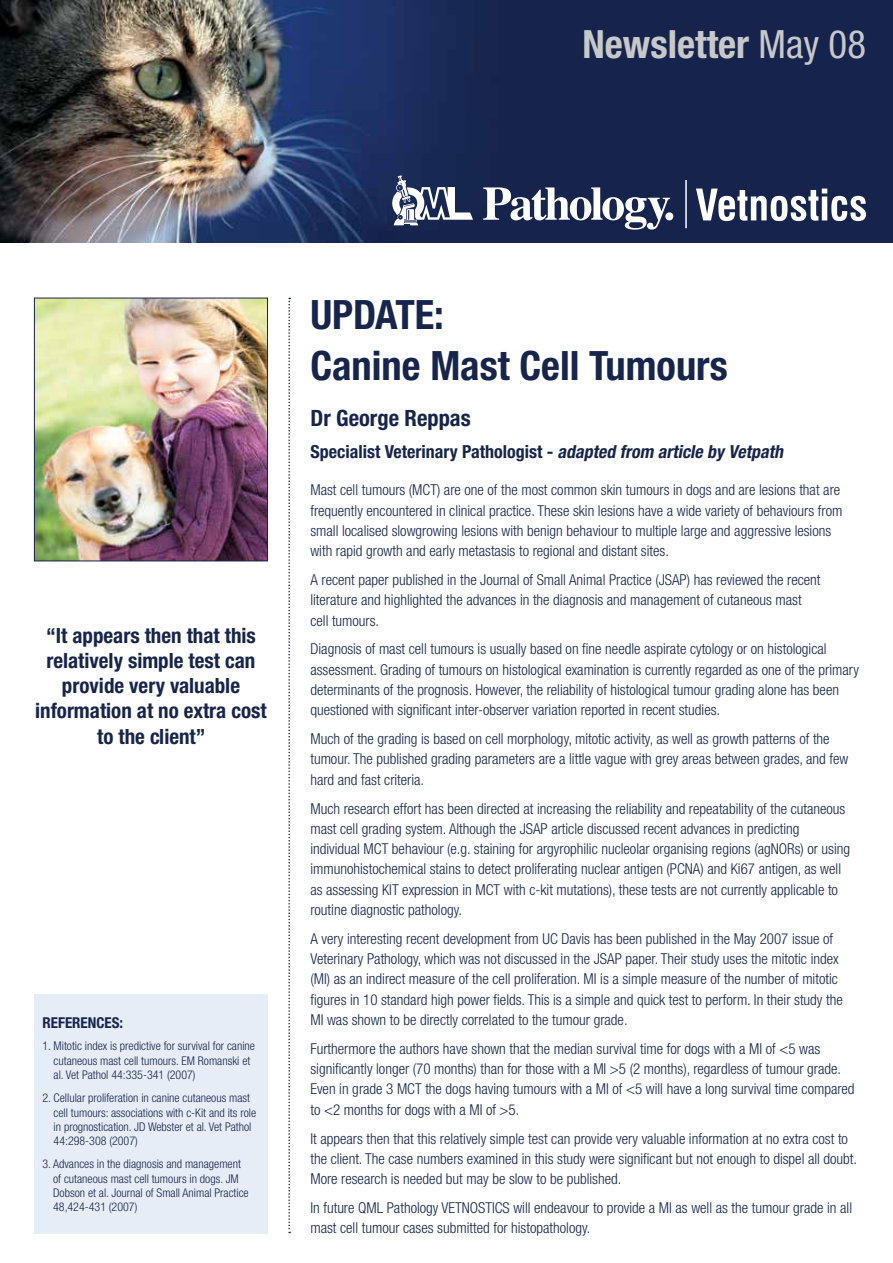
<style>
.page{position:relative;width:893px;height:1263px;background:#fff}
.page>*{position:absolute;margin:0;border:0;box-sizing:border-box;transform-origin:0 0}
.t1{font:700 condensed 40.5px/50.8px "Helvetica Neue";color:#17244b}
.t2{font:700 condensed 39px "Helvetica Neue";color:#c7c8ca}
.t3{font:700 condensed 22.5px "Helvetica Neue";color:#17244b}
.t4{font:700 condensed 21px/25.2px "Helvetica Neue";color:#17244b;text-align:center}
.t5{font:700 condensed 18px "Helvetica Neue";color:#17244b}
.t6{font:300 condensed 15px/20.2px "Helvetica Neue";color:#17244b}
.t7{font:700 condensed 15px "Helvetica Neue";color:#17244b}
.t8{font:300 condensed 12px/14.4px "Helvetica Neue";color:#17244b}
.s1{font-weight:400}
.s2{font-style:italic}
</style>
<div class="page">
<svg style="left:288px;top:298px;width:2px;height:935px"></svg>
<img style="left:0;top:0;width:893px;height:242px">
<div style="left:34px;top:994px;width:234px;height:239px;background:#e6edf6"></div>
<img style="left:36px;top:300px;width:230px;height:259px">
<div style="left:34px;top:298px;width:234px;height:263px;border:1px solid #17244b"></div>
<svg style="left:696px;top:189px;width:170px;height:32px"></svg>
<svg style="left:483px;top:187px;width:190px;height:43px"></svg>
<svg style="left:392px;top:175px;width:81px;height:50px"></svg>
<hr style="left:685px;top:180px;width:2px;height:48px;background:#fff">
<h2 class="t2" style="left:582px;top:20px;width:285px">Newsletter <span class="s1">May 08</span></h2>
<h3 class="t4" style="left:35px;top:622px;width:233px">“It appears then that this relatively simple test can provide very valuable information at no extra cost to the client”</h3>
<p class="t7" style="left:43px;top:1013px;width:82px">REFERENCES:</p>
<p class="t8" style="left:54px;top:1039px;width:203px;text-indent:-11px">1. Mitotic index is predictive for survival for canine cutaneous mast cell tumours. EM Romanski et al. Vet Pathol 44:335-341 (2007)</p>
<p class="t8" style="left:54px;top:1090px;width:204px;text-indent:-11px">2. Cellular proliferation in canine cutaneous mast cell tumours: associations with c-Kit and its role in prognostication. JD Webster et al. Vet Pathol 44:298-308 (2007)</p>
<p class="t8" style="left:53px;top:1157px;width:197px;text-indent:-11px">3. Advances in the diagnosis and management of cutaneous mast cell tumours in dogs. JM Dobson et al. Journal of Small Animal Practice 48,424-431 (2007)</p>
<h1 class="t1" style="left:310px;top:289px;width:419px">UPDATE:<br>Canine Mast Cell Tumours</h1>
<h3 class="t3" style="left:310px;top:405px;width:162px">Dr George Reppas</h3>
<p class="t5" style="left:310px;top:441px;width:478px">Specialist Veterinary Pathologist - <span class="s2">adapted from article by Vetpath</span></p>
<p class="t6" style="left:310px;top:480px;width:533px">Mast cell tumours (MCT) are one of the most common skin tumours in dogs and are lesions that are frequently encountered in clinical practice. These skin lesions have a wide variety of behaviours from small localised slowgrowing lesions with benign behaviour to multiple large and aggressive lesions with rapid growth and early metastasis to regional and distant sites.</p>
<p class="t6" style="left:310px;top:569px;width:512px">A recent paper published in the Journal of Small Animal Practice (JSAP) has reviewed the recent literature and highlighted the advances in the diagnosis and management of cutaneous mast cell tumours.</p>
<p class="t6" style="left:310px;top:639px;width:550px">Diagnosis of mast cell tumours is usually based on fine needle aspirate cytology or on histological assessment. Grading of tumours on histological examination is currently regarded as one of the primary determinants of the prognosis. However, the reliability of histological tumour grading alone has been questioned with significant inter-observer variation reported in recent studies.</p>
<p class="t6" style="left:310px;top:729px;width:539px">Much of the grading is based on cell morphology, mitotic activity, as well as growth patterns of the tumour. The published grading parameters are a little vague with grey areas between grades, and few hard and fast criteria.</p>
<p class="t6" style="left:310px;top:798px;width:541px">Much research effort has been directed at increasing the reliability and repeatability of the cutaneous mast cell grading system. Although the JSAP article discussed recent advances in predicting individual MCT behaviour (e.g. staining for argyrophilic nucleolar organising regions (agNORs) or using immunohistochemical stains to detect proliferating nuclear antigen (PCNA) and Ki67 antigen, as well as assessing KIT expression in MCT with c-kit mutations), these tests are not currently applicable to routine diagnostic pathology.</p>
<p class="t6" style="left:310px;top:928px;width:534px">A very interesting recent development from UC Davis has been published in the May 2007 issue of Veterinary Pathology, which was not discussed in the JSAP paper. Their study uses the mitotic index (MI) as an indirect measure of the cell proliferation. MI is a simple measure of the number of mitotic figures in 10 standard high power fields. This is a simple and quick test to perform. In their study the MI was shown to be directly correlated to the tumour grade.</p>
<p class="t6" style="left:310px;top:1038px;width:546px">Furthermore the authors have shown that the median survival time for dogs with a MI of &lt;5 was significantly longer (70 months) than for those with a MI &gt;5 (2 months), regardless of tumour grade.<br>Even in grade 3 MCT the dogs having tumours with a MI of &lt;5 will have a long survival time compared to &lt;2 months for dogs with a MI of &gt;5.</p>
<p class="t6" style="left:310px;top:1128px;width:548px">It appears then that this relatively simple test can provide very valuable information at no extra cost to the client. The case numbers examined in this study were significant but not enough to dispel all doubt.<br>More research is needed but may be slow to be published.</p>
<p class="t6" style="left:310px;top:1197px;width:543px">In future QML Pathology VETNOSTICS will endeavour to provide a MI as well as the tumour grade in all mast cell tumour cases submitted for histopathology.</p>
</div>
